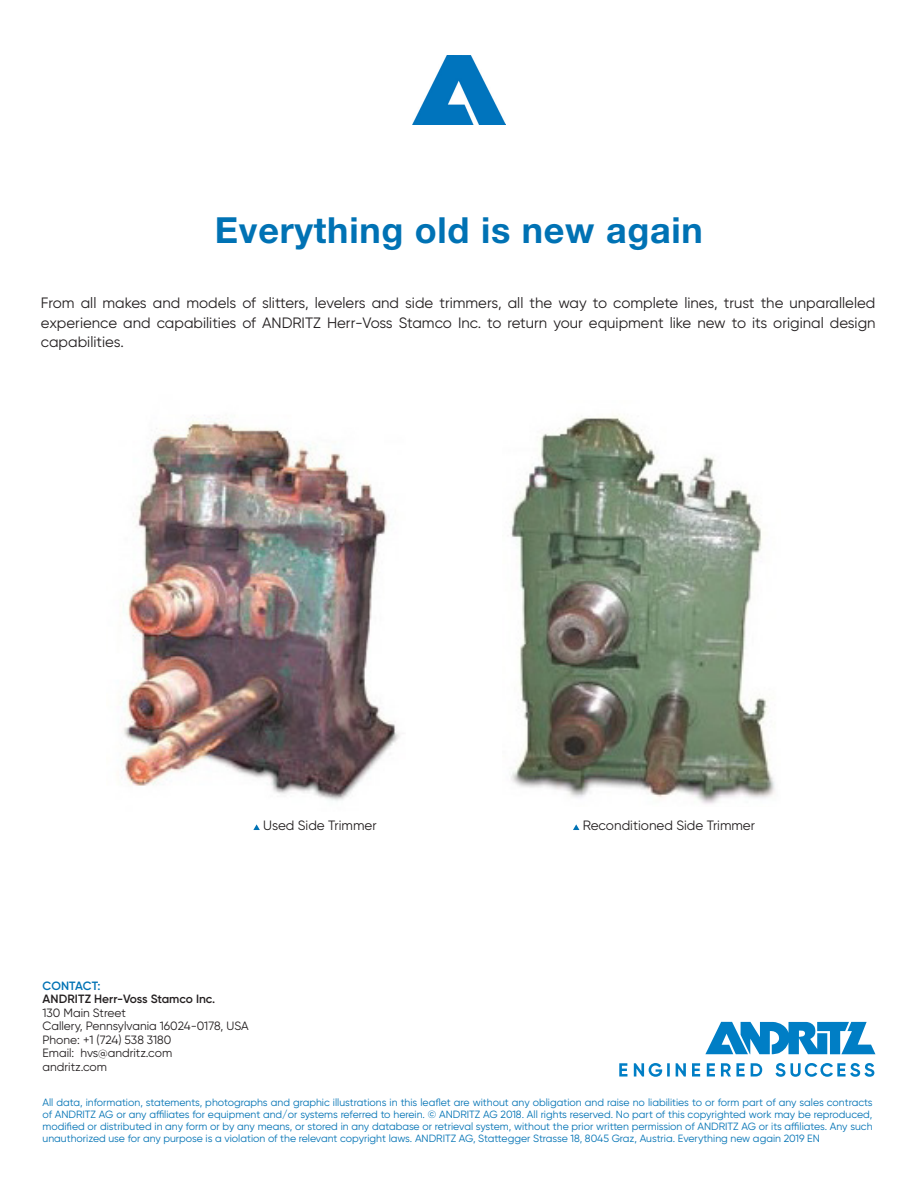
<style>
.page{position:relative;width:918px;height:1188px;background:#fff}
.page>*{position:absolute;margin:0;border:0;box-sizing:border-box;transform-origin:0 0}
.t1{font:700 36px "Helvetica Neue";letter-spacing:.02em;color:#0072b4}
.ANDRITZ_Advertisemen{font:15px/19.5px "Gilroy";color:#231f20;text-align:justify}
.t2{font:13.5px "Gilroy";color:#231f20}
.t3{font:12px "Gilroy";color:#231f20}
.t4{font:600 12px "Gilroy";color:#231f20}
.t5{font:600 12px "Gilroy";color:#0072b4}
.ANDRITZ_Level_1_Back{font:10.5px/12px "Gilroy";color:#0072b4;text-align:justify}
</style>
<div class="page">
<svg style="left:253px;top:824px;width:7px;height:6px"></svg>
<svg style="left:705px;top:1022px;width:170px;height:32px"></svg>
<svg style="left:619px;top:1063px;width:255px;height:14px"></svg>
<img style="left:413px;top:55px;width:92px;height:70px">
<svg style="left:573px;top:824px;width:6px;height:6px"></svg>
<img style="left:119px;top:420px;width:280px;height:381px">
<img style="left:511px;top:414px;width:264px;height:390px">
<p class="t1" style="left:215px;top:208px;width:489px">Everything old is new again</p>
<p class="ANDRITZ_Advertisemen" style="left:41px;top:293px;width:836px">From all makes and models of slitters, levelers and side trimmers, all the way to complete lines, trust the unparalleled experience and capabilities of ANDRITZ Herr-Voss Stamco Inc. to return your equipment like new to its original design capabilities.</p>
<p class="t2" style="left:263px;top:817px;width:115px">Used Side Trimmer</p>
<p class="t5" style="left:43px;top:978px;width:60px">CONTACT:</p>
<p class="t4" style="left:43px;top:992px;width:174px">ANDRITZ Herr-Voss Stamco Inc.</p>
<p class="t3" style="left:43px;top:1005px;width:85px">130 Main Street</p>
<p class="t3" style="left:43px;top:1019px;width:208px">Callery, Pennsylvania 16024-0178, USA</p>
<p class="t3" style="left:43px;top:1032px;width:130px">Phone: +1 (724) 538 3180</p>
<p class="t3" style="left:43px;top:1046px;width:131px">Email: hvs@andritz.com</p>
<p class="t3" style="left:43px;top:1059px;width:66px">andritz.com</p>
<p class="t2" style="left:583px;top:817px;width:174px">Reconditioned Side Trimmer</p>
<p class="ANDRITZ_Level_1_Back" style="left:43px;top:1096px;width:832px">All data, information, statements, photographs and graphic illustrations in this leaflet are without any obligation and raise no liabilities to or form part of any sales contracts of ANDRITZ AG or any affiliates for equipment and/or systems referred to herein. © ANDRITZ AG 2018. All rights reserved. No part of this copyrighted work may be reproduced, modified or distributed in any form or by any means, or stored in any database or retrieval system, without the prior written permission of ANDRITZ AG or its affiliates. Any such unauthorized use for any purpose is a violation of the relevant copyright laws. ANDRITZ AG, Stattegger Strasse 18, 8045 Graz, Austria. Everything new again 2019 EN</p>
</div>
